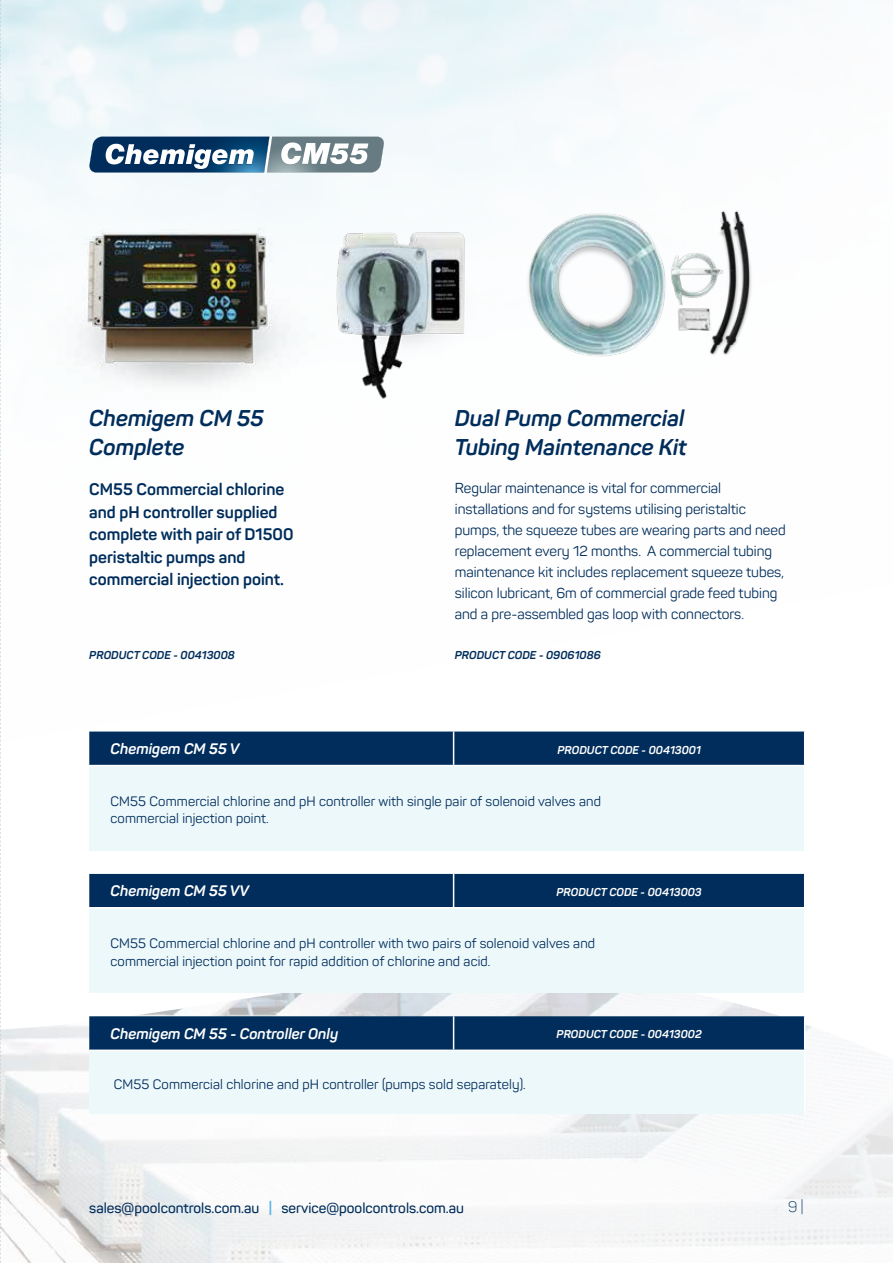
<style>
.page{position:relative;width:893px;height:1263px;background:#fff}
.page>*{position:absolute;margin:0;border:0;box-sizing:border-box;transform-origin:0 0}
.t1{font:italic 700 22.5px/28.5px "Panton";color:#002d5b}
.t2{font:700 16.5px/22.5px "Panton";color:#002d5b}
.t3{font:italic 700 15px "Panton";color:#fff}
.t4{font:300 15px "Panton";color:#002d5b}
.t5{font:14.25px/21px "Panton";color:#002d5b}
.t6{font:600 14.25px "Panton";color:#002d5b}
.t7{font:13.5px/16.2px "Panton";letter-spacing:.01em;color:#002d5b}
.t8{font:italic 700 11.25px "Panton";color:#fff}
.t9{font:italic 700 11.25px "Panton";color:#002d5b}
.s1{font-weight:700;color:#58b6e7}
</style>
<div class="page">
<img style="left:1px;top:1065px;width:892px;height:198px">
<svg style="left:89px;top:136px;width:295px;height:37px"></svg>
<div style="left:89px;top:1016px;width:715px;height:33px;background:#002d5b"></div>
<div style="left:89px;top:1050px;width:716px;height:64px;background:#edf8fb"></div>
<hr style="left:453px;top:1016px;width:1px;height:33px;background:#fff">
<hr style="left:89px;top:1049px;width:365px;height:2px;background:#fff">
<hr style="left:454px;top:1049px;width:351px;height:2px;background:#fff">
<hr style="left:804px;top:1051px;width:1px;height:63px;background:#fff">
<div style="left:89px;top:731px;width:715px;height:34px;background:#002d5b"></div>
<div style="left:89px;top:765px;width:716px;height:86px;background:#edf8fb"></div>
<hr style="left:453px;top:731px;width:1px;height:34px;background:#fff">
<hr style="left:89px;top:765px;width:365px;height:1px;background:#fff">
<hr style="left:454px;top:765px;width:351px;height:1px;background:#fff">
<hr style="left:804px;top:766px;width:1px;height:85px;background:#fff">
<div style="left:89px;top:874px;width:715px;height:33px;background:#002d5b"></div>
<div style="left:89px;top:908px;width:716px;height:85px;background:#edf8fb"></div>
<hr style="left:453px;top:874px;width:1px;height:33px;background:#fff">
<hr style="left:89px;top:907px;width:365px;height:2px;background:#fff">
<hr style="left:454px;top:907px;width:351px;height:2px;background:#fff">
<hr style="left:804px;top:909px;width:1px;height:84px;background:#fff">
<img style="left:23px;top:176px;width:310px;height:242px">
<img style="left:306px;top:214px;width:190px;height:187px">
<img style="left:510px;top:200px;width:243px;height:157px">
<svg style="left:0;top:0;width:1px;height:1263px"></svg>
<h1 class="t1" style="left:89px;top:404px;width:176px">Chemigem CM 55<br>Complete</h1>
<p class="t2" style="left:89px;top:478px;width:206px">CM55 Commercial chlorine and pH controller supplied complete with pair of D1500 peristaltic pumps and commercial injection point.</p>
<p class="t9" style="left:89px;top:648px;width:147px">PRODUCT CODE - 00413008</p>
<h1 class="t1" style="left:455px;top:404px;width:233px">Dual Pump Commercial<br>Tubing Maintenance Kit</h1>
<p class="t5" style="left:455px;top:477px;width:332px">Regular maintenance is vital for commercial installations and for systems utilising peristaltic pumps, the squeeze tubes are wearing parts and need replacement every 12 months. A commercial tubing maintenance kit includes replacement squeeze tubes, silicon lubricant, 6m of commercial grade feed tubing and a pre-assembled gas loop with connectors.</p>
<p class="t9" style="left:455px;top:648px;width:147px">PRODUCT CODE - 09061086</p>
<p class="t3" style="left:111px;top:739px;width:130px">Chemigem CM 55 V</p>
<p class="t8" style="left:557px;top:743px;width:145px">PRODUCT CODE - 00413001</p>
<p class="t7" style="left:111px;top:793px;width:492px">CM55 Commercial chlorine and pH controller with single pair of solenoid valves and commercial injection point.</p>
<p class="t3" style="left:111px;top:882px;width:140px">Chemigem CM 55 VV</p>
<p class="t8" style="left:556px;top:885px;width:147px">PRODUCT CODE - 00413003</p>
<p class="t7" style="left:111px;top:934px;width:486px;line-height:18px">CM55 Commercial chlorine and pH controller with two pairs of solenoid valves and commercial injection point for rapid addition of chlorine and acid.</p>
<p class="t3" style="left:111px;top:1024px;width:229px">Chemigem CM 55 - Controller Only</p>
<p class="t8" style="left:556px;top:1027px;width:147px">PRODUCT CODE - 00413002</p>
<p class="t7" style="left:114px;top:1076px;width:413px">CM55 Commercial chlorine and pH controller (pumps sold separately).</p>
<p class="t6" style="left:89px;top:1199px;width:376px">sales@poolcontrols.com.au <span class="s1">|</span> service@poolcontrols.com.au</p>
<p class="t4" style="left:788px;top:1197px;width:17px">9 |</p>
</div>
